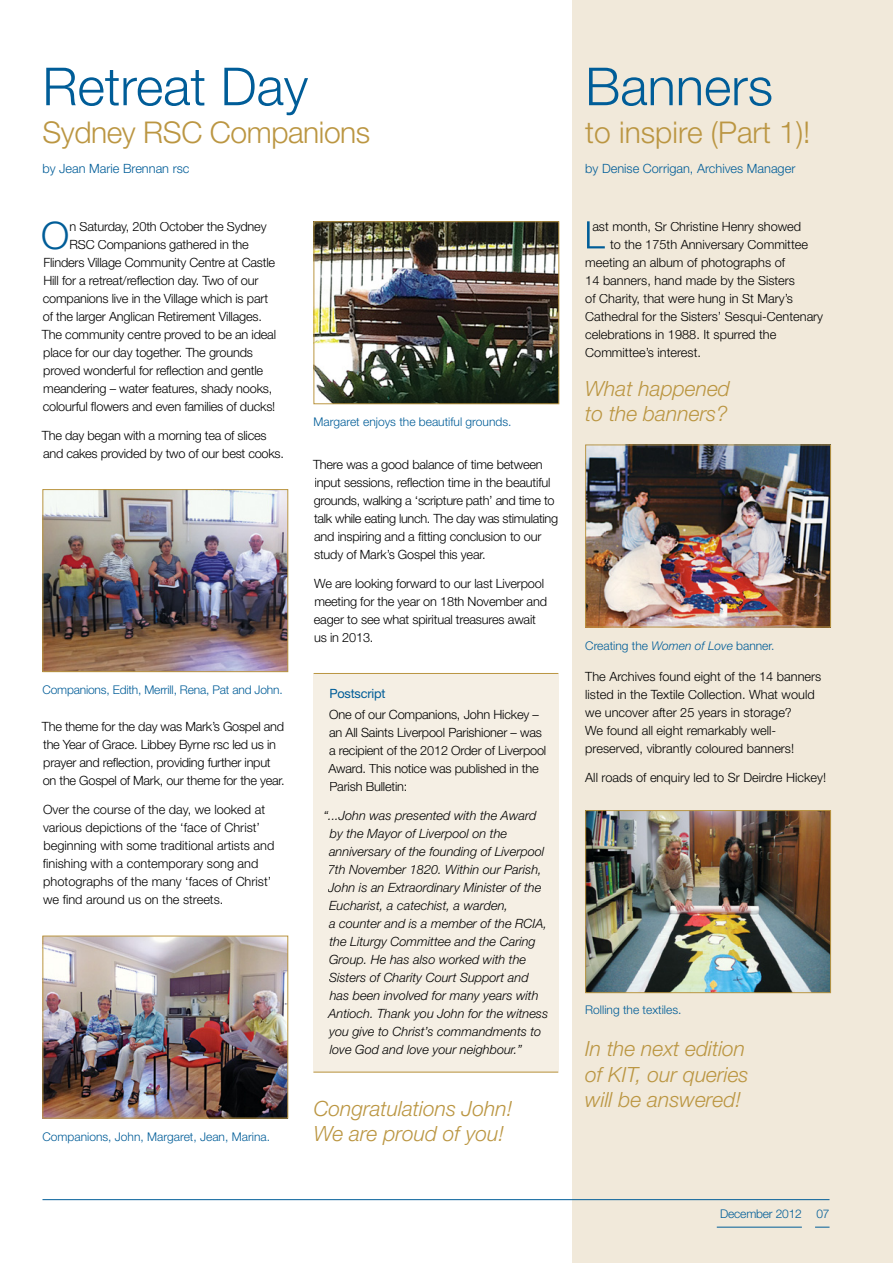
<style>
.page{position:relative;width:893px;height:1263px;background:#fff}
.page>*{position:absolute;margin:0;border:0;box-sizing:border-box;transform-origin:0 0}
.t1{font:300 52.5px "Helvetica Neue LT";color:#005d98}
.t2{font:300 37.95px "Helvetica Neue LT";color:#005d98}
.t3{font:300 30px "Helvetica Neue LT";letter-spacing:-.015em;color:#bb9642}
.t4{font:italic 300 21px/25.5px "Helvetica Neue LT";color:#bb9642}
.t5{font:300 12.75px/18px "Helvetica Neue LT";letter-spacing:-.015em;color:#000}
.t6{font:italic 300 12.75px/18px "Helvetica Neue LT";color:#000}
.t7{font:300 12.75px "Helvetica Neue LT";color:#005d98}
.t8{font:12.75px "Helvetica Neue LT";letter-spacing:-.015em;color:#005d98}
.t9{font:300 12px "Helvetica Neue LT";color:#005d98}
.s1{font-style:italic}
</style>
<div class="page">
<div style="left:572px;top:0;width:320px;height:1263px;background:#f1e9da"></div>
<div style="left:314px;top:673px;width:245px;height:400px;background:#f5efe4"></div>
<hr style="left:314px;top:673px;width:244px;height:1px;background:#bb9642">
<hr style="left:313px;top:1072px;width:245px;height:1px;background:#bb9642">
<img style="left:44px;top:491px;width:242px;height:179px">
<div style="left:42px;top:489px;width:246px;height:183px;border:1px solid #bb9642"></div>
<img style="left:315px;top:223px;width:242px;height:179px">
<div style="left:313px;top:221px;width:246px;height:183px;border:1px solid #bb9642"></div>
<img style="left:44px;top:938px;width:242px;height:179px">
<div style="left:42px;top:936px;width:246px;height:183px;border:1px solid #bb9642"></div>
<svg style="left:815px;top:1227px;width:14px;height:1px"></svg>
<hr style="left:716px;top:1227px;width:85px;height:1px;background:#005d98">
<hr style="left:42px;top:1199px;width:787px;height:1px;background:#005d98">
<img style="left:587px;top:812px;width:241px;height:179px">
<div style="left:585px;top:810px;width:245px;height:183px;border:1px solid #bb9642"></div>
<img style="left:587px;top:447px;width:241px;height:178px">
<div style="left:585px;top:445px;width:245px;height:182px;border:1px solid #bb9642"></div>
<svg style="left:587px;top:221px;width:17px;height:27px"></svg>
<h1 class="t1" style="left:42px;top:68px;width:267px">Retreat Day</h1>
<h3 class="t3" style="left:42px;top:121px;width:329px">Sydney RSC Companions</h3>
<p class="t7" style="left:42px;top:164px;width:148px">by Jean Marie Brennan rsc</p>
<h2 class="t2" style="left:41px;top:222px;width:30px">O</h2>
<p class="t5" style="left:70px;top:219px;width:198px">n Saturday, 20th October the Sydney</p>
<p class="t5" style="left:70px;top:237px;width:181px">RSC Companions gathered in the</p>
<p class="t5" style="left:43px;top:255px;width:233px">Flinders Village Community Centre at Castle</p>
<p class="t5" style="left:43px;top:273px;width:217px">Hill for a retreat/reflection day. Two of our</p>
<p class="t5" style="left:43px;top:291px;width:227px">companions live in the Village which is part</p>
<p class="t5" style="left:43px;top:309px;width:221px">of the larger Anglican Retirement Villages.</p>
<p class="t5" style="left:42px;top:327px;width:236px">The community centre proved to be an ideal</p>
<p class="t5" style="left:43px;top:345px;width:211px">place for our day together. The grounds</p>
<p class="t5" style="left:43px;top:363px;width:221px">proved wonderful for reflection and gentle</p>
<p class="t5" style="left:43px;top:381px;width:231px">meandering – water features, shady nooks,</p>
<p class="t5" style="left:43px;top:399px;width:234px">colourful flowers and even families of ducks!</p>
<p class="t5" style="left:42px;top:428px;width:243px">The day began with a morning tea of slices and cakes provided by two of our best cooks.</p>
<p class="t9" style="left:42px;top:686px;width:242px">Companions, Edith, Merrill, Rena, Pat and John.</p>
<p class="t5" style="left:42px;top:719px;width:244px">The theme for the day was Mark’s Gospel and the Year of Grace. Libbey Byrne rsc led us in prayer and reflection, providing further input on the Gospel of Mark, our theme for the year.</p>
<p class="t5" style="left:43px;top:801px;width:233px">Over the course of the day, we looked at various depictions of the ‘face of Christ’ beginning with some traditional artists and finishing with a contemporary song and photographs of the many ‘faces of Christ’ we find around us on the streets.</p>
<p class="t9" style="left:42px;top:1132px;width:229px">Companions, John, Margaret, Jean, Marina.</p>
<p class="t9" style="left:313px;top:418px;width:199px">Margaret enjoys the beautiful grounds.</p>
<p class="t5" style="left:313px;top:457px;width:247px">There was a good balance of time between input sessions, reflection time in the beautiful grounds, walking a ‘scripture path’ and time to talk while eating lunch. The day was stimulating and inspiring and a fitting conclusion to our study of Mark’s Gospel this year.</p>
<p class="t5" style="left:314px;top:575px;width:235px">We are looking forward to our last Liverpool meeting for the year on 18th November and eager to see what spiritual treasures await us in 2013.</p>
<p class="t8" style="left:329px;top:689px;width:58px">Postscript</p>
<p class="t5" style="left:328px;top:707px;width:219px">One of our Companions, John Hickey – an All Saints Liverpool Parishioner – was a recipient of the 2012 Order of Liverpool Award. This notice was published in the Parish Bulletin:</p>
<p class="t6" style="left:328px;top:808px;width:222px;text-indent:-4px">“...John was presented with the Award by the Mayor of Liverpool on the anniversary of the founding of Liverpool 7th November 1820. Within our Parish, John is an Extraordinary Minister of the Eucharist, a catechist, a warden,<br>a counter and is a member of the RCIA, the Liturgy Committee and the Caring Group. He has also worked with the Sisters of Charity Court Support and has been involved for many years with Antioch. Thank you John for the witness you give to Christ’s commandments to love God and love your neighbour.”</p>
<h3 class="t4" style="left:314px;top:1098px;width:200px;line-height:24.8px">Congratulations John!<br>We are proud of you!</h3>
<h1 class="t1" style="left:585px;top:68px;width:189px">Banners</h1>
<h3 class="t3" style="left:585px;top:121px;width:227px">to inspire (Part 1)!</h3>
<p class="t7" style="left:585px;top:164px;width:211px">by Denise Corrigan, Archives Manager</p>
<p class="t5" style="left:592px;top:219px;width:210px">ast month, Sr Christine Henry showed</p>
<p class="t5" style="left:610px;top:237px;width:199px">to the 175th Anniversary Committee</p>
<p class="t5" style="left:585px;top:255px;width:201px">meeting an album of photographs of</p>
<p class="t5" style="left:585px;top:273px;width:211px">14 banners, hand made by the Sisters</p>
<p class="t5" style="left:585px;top:291px;width:209px">of Charity, that were hung in St Mary’s</p>
<p class="t5" style="left:585px;top:309px;width:239px">Cathedral for the Sisters’ Sesqui-Centenary</p>
<p class="t5" style="left:585px;top:327px;width:193px">celebrations in 1988. It spurred the</p>
<p class="t5" style="left:585px;top:345px;width:117px">Committee’s interest.</p>
<h3 class="t4" style="left:585px;top:378px;width:146px">What happened to the banners?</h3>
<p class="t9" style="left:585px;top:641px;width:191px">Creating the <span class="s1">Women of Love</span> banner.</p>
<p class="t5" style="left:585px;top:669px;width:237px">The Archives found eight of the 14 banners listed in the Textile Collection. What would we uncover after 25 years in storage?<br>We found all eight remarkably well&shy;preserved, vibrantly coloured banners!</p>
<p class="t5" style="left:585px;top:770px;width:242px">All roads of enquiry led to Sr Deirdre Hickey!</p>
<p class="t9" style="left:585px;top:1006px;width:98px">Rolling the textiles.</p>
<h3 class="t4" style="left:585px;top:1038px;width:165px">In the next edition of KIT, our queries will be answered!</h3>
<p class="t9" style="left:720px;top:1210px;width:111px">December 2012 07</p>
</div>
